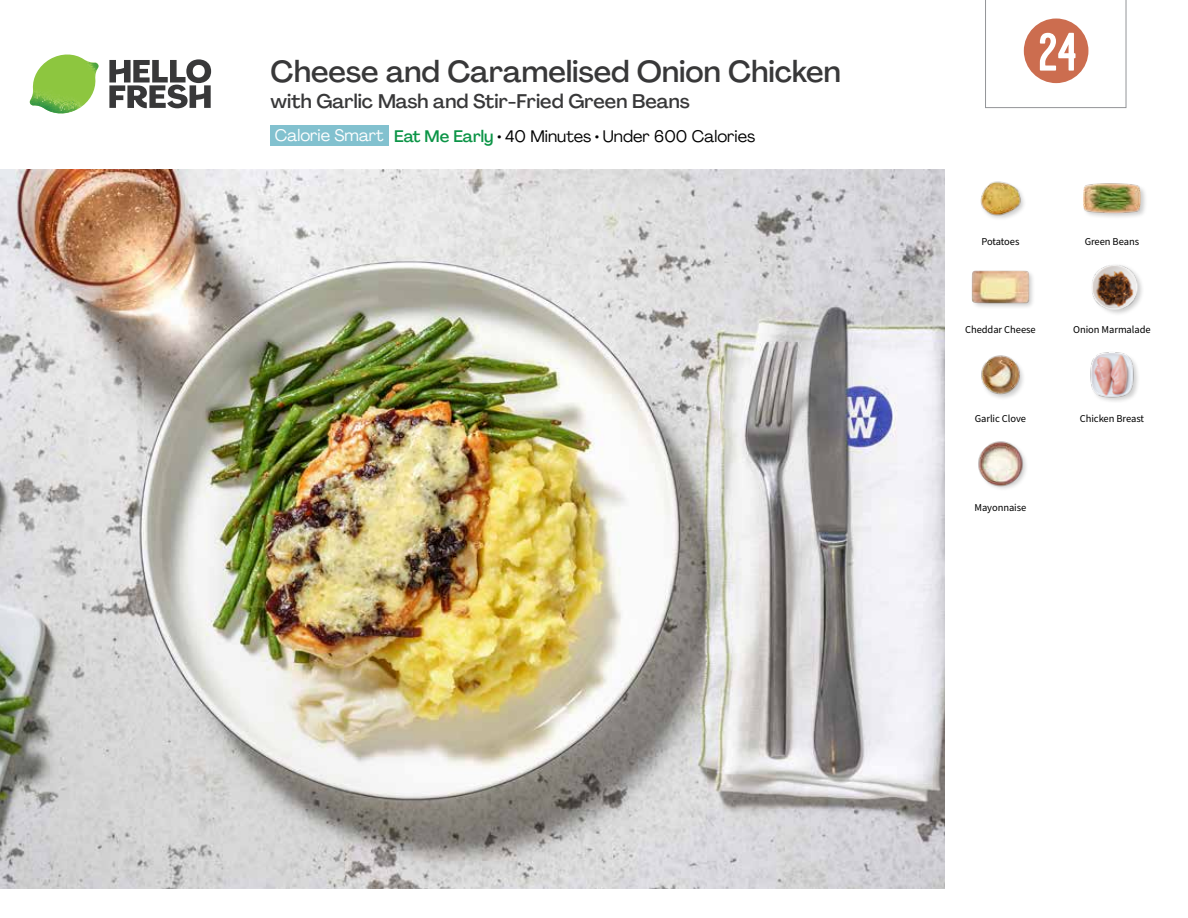
<style>
.page{position:relative;width:1188px;height:918px;background:#fff}
.page>*{position:absolute;margin:0;border:0;box-sizing:border-box;transform-origin:0 0}
.t1{font:54px "Kapra";color:#fff}
.t2{font:500 30px "Agrandir";color:#383839}
.t3{font:500 19.5px "Agrandir";color:#383839}
.t4{font:16.5px "Agrandir";color:#000}
.t5{font:16.5px "Agrandir";color:#fff}
.t6{font:10.5px "Source Sans Pro";letter-spacing:-.005em;color:#000}
.s1{font-weight:500;color:#0b9446}
</style>
<div class="page">
<svg style="left:109px;top:59px;width:102px;height:49px"></svg>
<img style="left:30px;top:55px;width:69px;height:59px">
<img style="left:0;top:170px;width:945px;height:718px">
<div style="left:271px;top:126px;width:118px;height:20px;background:#82c1cf"></div>
<img style="left:981px;top:355px;width:42px;height:43px">
<img style="left:978px;top:441px;width:48px;height:48px">
<img style="left:1090px;top:352px;width:48px;height:50px">
<img style="left:980px;top:181px;width:44px;height:38px">
<div style="left:972px;top:270px;width:64px;height:40px;background:#000;opacity:.2"></div>
<img style="left:972px;top:270px;width:57px;height:40px">
<div style="left:1091px;top:263px;width:54px;height:54px;background:#000;opacity:.2"></div>
<img style="left:1092px;top:264px;width:46px;height:46px">
<div style="left:1082px;top:182px;width:66px;height:38px;background:#000;opacity:.2"></div>
<img style="left:1083px;top:182px;width:58px;height:38px">
<svg style="left:985px;top:0;width:141px;height:109px"></svg>
<h2 class="t2" style="left:271px;top:53px;width:572px">Cheese and Caramelised Onion Chicken</h2>
<h3 class="t3" style="left:271px;top:89px;width:421px">with Garlic Mash and Stir-Fried Green Beans</h3>
<h3 class="t5" style="left:275px;top:125px;width:110px">Calorie Smart</h3>
<h3 class="t4" style="left:394px;top:126px;width:363px"><span class="s1">Eat Me Early</span> • 40 Minutes • Under 600 Calories</h3>
<h1 class="t1" style="left:1038px;top:21px;width:40px">24</h1>
<p class="t6" style="left:981px;top:234px;width:40px">Potatoes</p>
<p class="t6" style="left:1085px;top:234px;width:56px">Green Beans</p>
<p class="t6" style="left:965px;top:323px;width:72px">Cheddar Cheese</p>
<p class="t6" style="left:1073px;top:323px;width:79px">Onion Marmalade</p>
<p class="t6" style="left:975px;top:412px;width:53px">Garlic Clove</p>
<p class="t6" style="left:1080px;top:412px;width:66px">Chicken Breast</p>
<p class="t6" style="left:974px;top:500px;width:53px">Mayonnaise</p>
</div>
